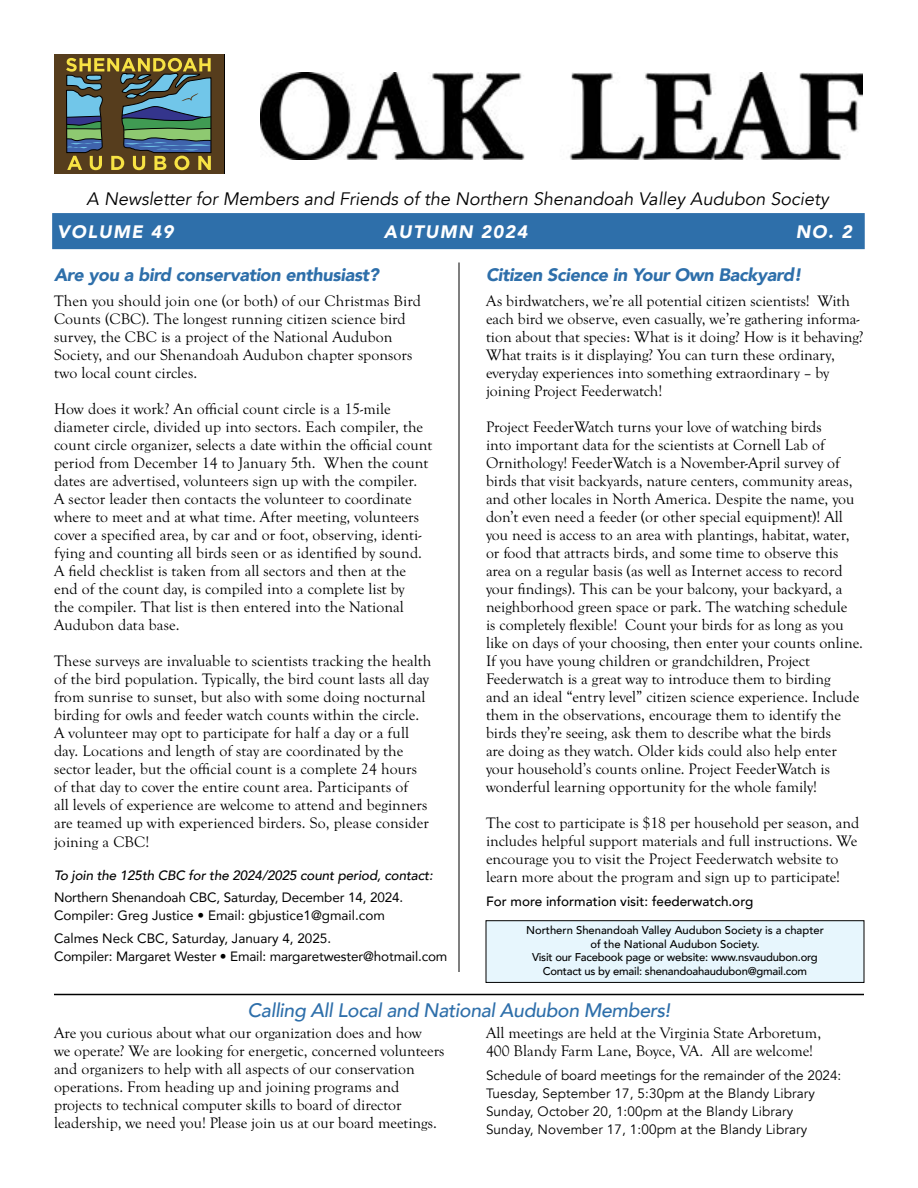
<style>
.page{position:relative;width:918px;height:1188px;background:#fff}
.page>*{position:absolute;margin:0;border:0;box-sizing:border-box;transform-origin:0 0}
.t1{font:italic 500 19.5px "Avenir";letter-spacing:-.02em;color:#2e6faa}
.t2{font:italic 18px "Avenir";color:#000}
.t3{font:italic 900 18px "Avenir";letter-spacing:-.02em;color:#2e6faa}
.t4{font:italic 900 18px "Avenir";letter-spacing:.075em;color:#fff}
.t5{font:15.75px/18px "Goudy Old Sty";color:#000}
.t6{font:13.5px/18px "Avenir";letter-spacing:-.01em;color:#000}
.t7{font:13.5px/18px "Avenir";letter-spacing:.01em;color:#000}
.t8{font:italic 500 13.5px "Avenir";letter-spacing:-.01em;color:#000}
.t9{font:500 13.5px "Avenir";color:#000}
.t10{font:500 11.25px/13.5px "Avenir";letter-spacing:-.02em;color:#000;text-align:center}
</style>
<div class="page">
<div style="left:486px;top:920px;width:378px;height:63px;border:1px solid #000"></div>
<div style="left:52px;top:213px;width:813px;height:36px;background:#2e6faa;border:2px solid #2e6faa"></div>
<div style="left:54px;top:68px;width:13px;height:104px;background:#563d1d"></div>
<div style="left:211px;top:68px;width:13px;height:104px;background:#563d1d"></div>
<div style="left:54px;top:153px;width:170px;height:21px;background:#563d1d"></div>
<div style="left:54px;top:54px;width:170px;height:19px;background:#563d1d"></div>
<svg style="left:66px;top:58px;width:146px;height:112px"></svg>
<img style="left:260px;top:73px;width:602px;height:87px">
<hr style="left:459px;top:262px;width:1px;height:710px;background:#000">
<hr style="left:54px;top:994px;width:810px;height:1px;background:#000">
<div style="left:488px;top:923px;width:374px;height:58px;background:#e7f6fd"></div>
<p class="t2" style="left:87px;top:188px;width:744px">A Newsletter for Members and Friends of the Northern Shenandoah Valley Audubon Society</p>
<p class="t4" style="left:57px;top:217px;width:118px">VOLUME 49</p>
<p class="t4" style="left:384px;top:217px;width:145px">AUTUMN 2024</p>
<p class="t4" style="left:796px;top:217px;width:58px">NO. 2</p>
<p class="t3" style="left:54px;top:259px;width:326px">Are you a bird conservation enthusiast?</p>
<p class="t3" style="left:486px;top:259px;width:317px">Citizen Science in Your Own Backyard!</p>
<p class="t5" style="left:54px;top:292px;width:368px">Then you should join one (or both) of our Christmas Bird Counts (CBC). The longest running citizen science bird survey, the CBC is a project of the National Audubon Society, and our Shenandoah Audubon chapter sponsors two local count circles.</p>
<p class="t5" style="left:54px;top:400px;width:380px">How does it work? An official count circle is a 15-mile diameter circle, divided up into sectors. Each compiler, the count circle organizer, selects a date within the official count period from December 14 to January 5th. When the count dates are advertised, volunteers sign up with the compiler.<br>A sector leader then contacts the volunteer to coordinate where to meet and at what time. After meeting, volunteers cover a specified area, by car and or foot, observing, identi&shy;fying and counting all birds seen or as identified by sound.<br>A field checklist is taken from all sectors and then at the end of the count day, is compiled into a complete list by<br>the compiler. That list is then entered into the National Audubon data base.</p>
<p class="t5" style="left:54px;top:652px;width:379px">These surveys are invaluable to scientists tracking the health of the bird population. Typically, the bird count lasts all day from sunrise to sunset, but also with some doing nocturnal birding for owls and feeder watch counts within the circle.<br>A volunteer may opt to participate for half a day or a full day. Locations and length of stay are coordinated by the sector leader, but the official count is a complete 24 hours of that day to cover the entire count area. Participants of<br>all levels of experience are welcome to attend and beginners are teamed up with experienced birders. So, please consider</p>
<p class="t5" style="left:54px;top:833px;width:97px">joining a CBC!</p>
<p class="t5" style="left:486px;top:292px;width:379px">As birdwatchers, we’re all potential citizen scientists! With each bird we observe, even casually, we’re gathering informa&shy;tion about that species: What is it doing? How is it behaving?<br>What traits is it displaying? You can turn these ordinary, everyday experiences into something extraordinary – by joining Project Feederwatch!</p>
<p class="t5" style="left:486px;top:418px;width:379px">Project FeederWatch turns your love of watching birds<br>into important data for the scientists at Cornell Lab of Ornithology! FeederWatch is a November-April survey of birds that visit backyards, nature centers, community areas, and other locales in North America. Despite the name, you don’t even need a feeder (or other special equipment)! All you need is access to an area with plantings, habitat, water, or food that attracts birds, and some time to observe this area on a regular basis (as well as Internet access to record your findings). This can be your balcony, your backyard, a neighborhood green space or park. The watching schedule<br>is completely flexible! Count your birds for as long as you like on days of your choosing, then enter your counts online.<br>If you have young children or grandchildren, Project Feederwatch is a great way to introduce them to birding<br>and an ideal “entry level” citizen science experience. Include them in the observations, encourage them to identify the birds they’re seeing, ask them to describe what the birds<br>are doing as they watch. Older kids could also help enter your household’s counts online. Project FeederWatch is wonderful learning opportunity for the whole family!</p>
<p class="t5" style="left:486px;top:814px;width:375px">The cost to participate is $18 per household per season, and includes helpful support materials and full instructions. We encourage you to visit the Project Feederwatch website to learn more about the program and sign up to participate!</p>
<p class="t9" style="left:486px;top:889px;width:269px">For more information visit: feederwatch.org</p>
<p class="t8" style="left:54px;top:867px;width:380px">To join the 125th CBC for the 2024/2025 count period, contact:</p>
<p class="t6" style="left:54px;top:888px;width:351px">Northern Shenandoah CBC, Saturday, December 14, 2024.<br>Compiler: Greg Justice • Email: gbjustice1@gmail.com</p>
<p class="t6" style="left:54px;top:929px;width:395px">Calmes Neck CBC, Saturday, January 4, 2025.<br>Compiler: Margaret Wester • Email: margaretwester@hotmail.com</p>
<p class="t10" style="left:526px;top:923px;width:299px">Northern Shenandoah Valley Audubon Society is a chapter of the National Audubon Society.<br>Visit our Facebook page or website: www.nsvaudubon.org Contact us by email: shenandoahaudubon@gmail.com</p>
<p class="t1" style="left:248px;top:999px;width:424px">Calling All Local and National Audubon Members!</p>
<p class="t5" style="left:54px;top:1024px;width:392px">Are you curious about what our organization does and how<br>we operate? We are looking for energetic, concerned volunteers and organizers to help with all aspects of our conservation operations. From heading up and joining programs and projects to technical computer skills to board of director leadership, we need you! Please join us at our board meetings.</p>
<p class="t5" style="left:486px;top:1024px;width:337px">All meetings are held at the Virginia State Arboretum,<br>400 Blandy Farm Lane, Boyce, VA. All are welcome!</p>
<p class="t7" style="left:486px;top:1066px;width:357px">Schedule of board meetings for the remainder of the 2024:<br>Tuesday, September 17, 5:30pm at the Blandy Library Sunday, October 20, 1:00pm at the Blandy Library Sunday, November 17, 1:00pm at the Blandy Library</p>
</div>
